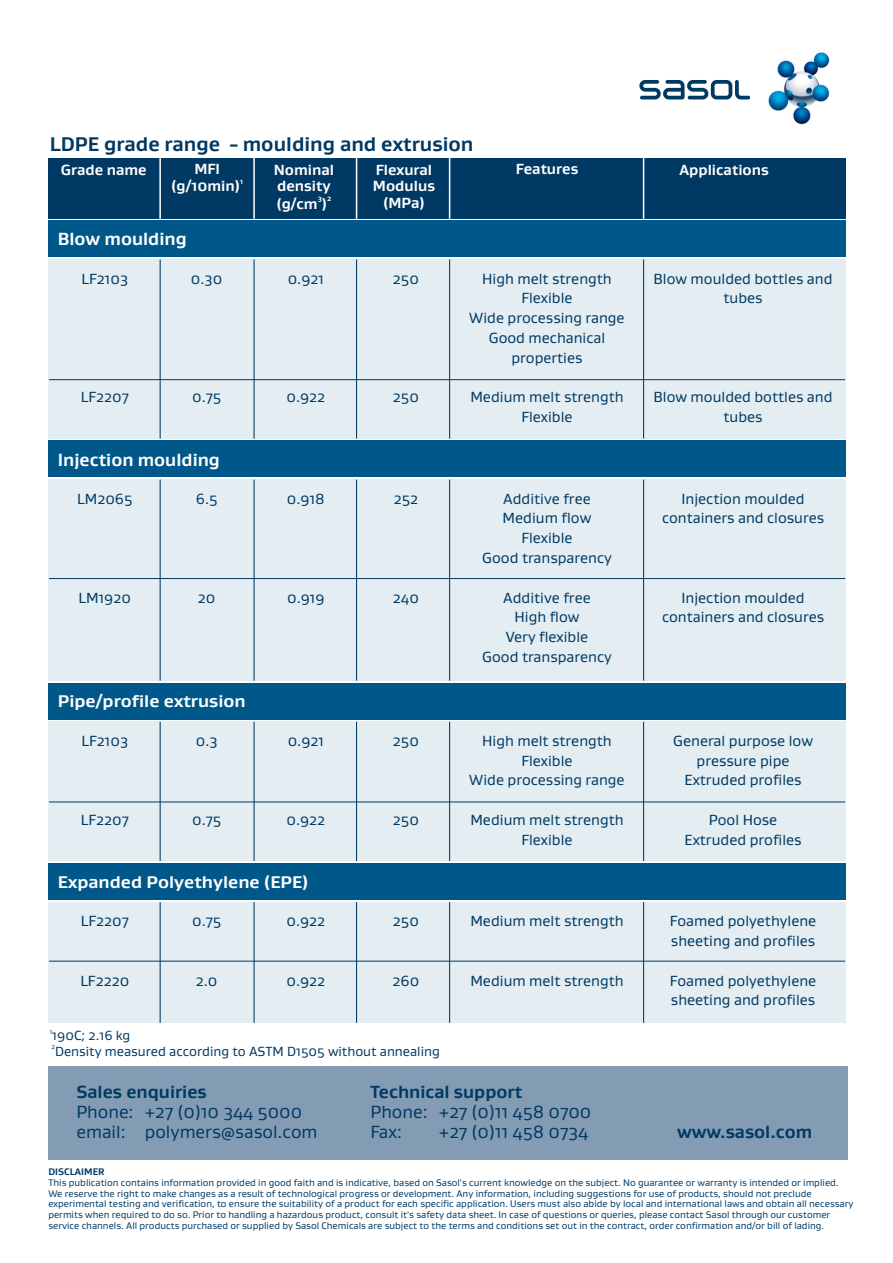
<style>
.page{position:relative;width:893px;height:1263px;background:#fff}
.page>*{position:absolute;margin:0;border:0;box-sizing:border-box;transform-origin:0 0}
.t1{font:700 20.25px "Gustan";color:#003963}
.t2{font:18px/19.8px "Gustan";color:#003963}
.t3{font:700 18px "Gustan";color:#003963}
.t4{font:700 18px "Gustan";color:#fff}
.t5{font:700 17.25px "Gustan";color:#fff;scale:1.04 1}
.t6{font:15px/19.8px "Gustan";color:#003963;text-align:center}
.t7{font:700 15px/16.5px "Gustan";color:#fff}
.t8{font:13.5px "Gustan";color:#003963}
.t9{font:9.75px/10.8px "Gustan";color:#003963}
.t10{font:700 9.75px "Gustan";color:#003963}
.t11{font:700 7.5px "Gustan";color:#fff}
.t12{font:6.75px "Gustan";color:#003963}
</style>
<div class="page">
<div style="left:48px;top:259px;width:797px;height:180px;background:#e3edf2"></div>
<div style="left:48px;top:479px;width:797px;height:202px;background:#e3edf2"></div>
<div style="left:48px;top:158px;width:798px;height:61px;background:#003963"></div>
<div style="left:48px;top:221px;width:798px;height:36px;background:#00588a"></div>
<div style="left:48px;top:441px;width:798px;height:36px;background:#00588a"></div>
<hr style="left:159px;top:157px;width:2px;height:62px;background:#fff">
<hr style="left:160px;top:259px;width:1px;height:180px;background:#003963">
<hr style="left:160px;top:480px;width:1px;height:201px;background:#003963">
<hr style="left:253px;top:157px;width:2px;height:62px;background:#fff">
<hr style="left:254px;top:259px;width:1px;height:180px;background:#003963">
<hr style="left:254px;top:480px;width:1px;height:201px;background:#003963">
<hr style="left:356px;top:157px;width:1px;height:62px;background:#fff">
<hr style="left:449px;top:157px;width:1px;height:62px;background:#fff">
<hr style="left:356px;top:259px;width:1px;height:180px;background:#003963">
<hr style="left:356px;top:480px;width:1px;height:201px;background:#003963">
<hr style="left:449px;top:259px;width:1px;height:180px;background:#003963">
<hr style="left:449px;top:480px;width:1px;height:201px;background:#003963">
<hr style="left:643px;top:157px;width:1px;height:62px;background:#fff">
<hr style="left:643px;top:259px;width:1px;height:180px;background:#003963">
<hr style="left:643px;top:480px;width:1px;height:201px;background:#003963">
<hr style="left:49px;top:379px;width:796px;height:1px;background:#003963">
<hr style="left:49px;top:578px;width:796px;height:1px;background:#003963">
<img style="left:768px;top:52px;width:62px;height:73px">
<svg style="left:639px;top:80px;width:111px;height:19px"></svg>
<div style="left:48px;top:722px;width:797px;height:139px;background:#e3edf2"></div>
<div style="left:48px;top:902px;width:797px;height:121px;background:#e3edf2"></div>
<div style="left:48px;top:683px;width:798px;height:36px;background:#00588a"></div>
<div style="left:48px;top:863px;width:798px;height:37px;background:#00588a"></div>
<hr style="left:160px;top:722px;width:1px;height:139px;background:#003963">
<hr style="left:160px;top:902px;width:1px;height:121px;background:#003963">
<hr style="left:254px;top:722px;width:1px;height:139px;background:#003963">
<hr style="left:254px;top:902px;width:1px;height:121px;background:#003963">
<hr style="left:356px;top:722px;width:1px;height:139px;background:#003963">
<hr style="left:356px;top:902px;width:1px;height:121px;background:#003963">
<hr style="left:449px;top:722px;width:1px;height:139px;background:#003963">
<hr style="left:449px;top:902px;width:1px;height:121px;background:#003963">
<hr style="left:643px;top:722px;width:1px;height:139px;background:#003963">
<hr style="left:643px;top:902px;width:1px;height:121px;background:#003963">
<hr style="left:49px;top:802px;width:796px;height:1px;background:#003963">
<hr style="left:49px;top:961px;width:796px;height:1px;background:#003963">
<div style="left:48px;top:1066px;width:800px;height:94px;background:#839cb4"></div>
<h1 class="t1" style="left:50px;top:137px;width:425px">LDPE grade range - moulding and extrusion</h1>
<h3 class="t7" style="left:61px;top:163px;width:87px">Grade name</h3>
<h3 class="t7" style="left:194px;top:162px;width:27px">MFI</h3>
<h3 class="t7" style="left:516px;top:162px;width:64px">Features</h3>
<h3 class="t7" style="left:679px;top:163px;width:91px">Applications</h3>
<p class="t11" style="left:240px;top:179px;width:5px">1</p>
<h3 class="t7" style="left:274px;top:163px;width:62px">Nominal density</h3>
<p class="t11" style="left:318px;top:196px;width:15px">3 2</p>
<h3 class="t7" style="left:373px;top:163px;width:64px;text-align:center">Flexural<br>Modulus (MPa)</h3>
<h3 class="t7" style="left:171px;top:179px;width:70px">(g/10min)</h3>
<h3 class="t7" style="left:276px;top:196px;width:52px">(g/cm )</h3>
<h2 class="t4" style="left:58px;top:233px;width:130px">Blow moulding</h2>
<h3 class="t6" style="left:82px;top:270px;width:48px">LF2103</h3>
<h3 class="t6" style="left:81px;top:389px;width:49px">LF2207</h3>
<h3 class="t6" style="left:191px;top:270px;width:33px">0.30</h3>
<h3 class="t6" style="left:192px;top:389px;width:31px">0.75</h3>
<h3 class="t6" style="left:288px;top:270px;width:38px">0.921</h3>
<h3 class="t6" style="left:286px;top:389px;width:40px">0.922</h3>
<h3 class="t6" style="left:393px;top:270px;width:28px">250</h3>
<h3 class="t6" style="left:393px;top:389px;width:28px">250</h3>
<h3 class="t6" style="left:469px;top:270px;width:157px">High melt strength<br>Flexible<br>Wide processing range<br>Good mechanical properties</h3>
<h3 class="t6" style="left:470px;top:389px;width:155px">Medium melt strength<br>Flexible</h3>
<h3 class="t6" style="left:654px;top:270px;width:180px">Blow moulded bottles and tubes</h3>
<h3 class="t6" style="left:654px;top:389px;width:180px">Blow moulded bottles and tubes</h3>
<h2 class="t4" style="left:58px;top:453px;width:164px">Injection moulding</h2>
<h3 class="t6" style="left:77px;top:490px;width:57px">LM2065</h3>
<h3 class="t6" style="left:79px;top:589px;width:54px">LM1920</h3>
<h3 class="t6" style="left:196px;top:490px;width:23px">6.5</h3>
<h3 class="t6" style="left:198px;top:589px;width:19px">20</h3>
<h3 class="t6" style="left:287px;top:490px;width:39px">0.918</h3>
<h3 class="t6" style="left:287px;top:589px;width:39px">0.919</h3>
<h3 class="t6" style="left:394px;top:490px;width:26px">252</h3>
<h3 class="t6" style="left:393px;top:589px;width:28px">240</h3>
<h3 class="t6" style="left:482px;top:490px;width:131px">Additive free<br>Medium flow<br>Flexible<br>Good transparency</h3>
<h3 class="t6" style="left:482px;top:589px;width:131px">Additive free<br>High flow<br>Very flexible<br>Good transparency</h3>
<h3 class="t6" style="left:662px;top:490px;width:164px">Injection moulded containers and closures</h3>
<h3 class="t6" style="left:662px;top:589px;width:164px">Injection moulded containers and closures</h3>
<h3 class="t5" style="left:58px;top:695px;width:182px">Pipe/profile extrusion</h3>
<h3 class="t6" style="left:82px;top:732px;width:48px">LF2103</h3>
<h3 class="t6" style="left:81px;top:811px;width:49px">LF2207</h3>
<h3 class="t6" style="left:196px;top:732px;width:23px">0.3</h3>
<h3 class="t6" style="left:192px;top:811px;width:31px">0.75</h3>
<h3 class="t6" style="left:288px;top:732px;width:38px">0.921</h3>
<h3 class="t6" style="left:286px;top:811px;width:40px">0.922</h3>
<h3 class="t6" style="left:393px;top:732px;width:28px">250</h3>
<h3 class="t6" style="left:393px;top:811px;width:28px">250</h3>
<h3 class="t6" style="left:469px;top:732px;width:157px">High melt strength<br>Flexible<br>Wide processing range</h3>
<h3 class="t6" style="left:470px;top:811px;width:155px">Medium melt strength<br>Flexible</h3>
<h3 class="t6" style="left:673px;top:732px;width:141px">General purpose low pressure pipe<br>Extruded profiles</h3>
<h3 class="t6" style="left:685px;top:811px;width:119px">Pool Hose<br>Extruded profiles</h3>
<h3 class="t5" style="left:58px;top:876px;width:243px">Expanded Polyethylene (EPE)</h3>
<h3 class="t6" style="left:81px;top:912px;width:49px">LF2207</h3>
<h3 class="t6" style="left:80px;top:972px;width:50px">LF2220</h3>
<h3 class="t6" style="left:192px;top:912px;width:31px">0.75</h3>
<h3 class="t6" style="left:196px;top:972px;width:23px">2.0</h3>
<h3 class="t6" style="left:286px;top:912px;width:40px">0.922</h3>
<h3 class="t6" style="left:286px;top:972px;width:40px">0.922</h3>
<h3 class="t6" style="left:393px;top:912px;width:28px">250</h3>
<h3 class="t6" style="left:393px;top:972px;width:28px">260</h3>
<h3 class="t6" style="left:470px;top:912px;width:155px">Medium melt strength</h3>
<h3 class="t6" style="left:470px;top:972px;width:155px">Medium melt strength</h3>
<h3 class="t6" style="left:670px;top:912px;width:148px;text-align:left">Foamed polyethylene sheeting and profiles</h3>
<h3 class="t6" style="left:670px;top:972px;width:148px;text-align:left">Foamed polyethylene sheeting and profiles</h3>
<p class="t12" style="left:50px;top:1029px;width:4px">1</p>
<h3 class="t8" style="left:52px;top:1031px;width:79px">190C; 2.16 kg</h3>
<p class="t12" style="left:51px;top:1044px;width:5px">2</p>
<h3 class="t8" style="left:55px;top:1047px;width:386px">Density measured according to ASTM D1505 without annealing</h3>
<h2 class="t3" style="left:76px;top:1086px;width:132px">Sales enquiries</h2>
<h2 class="t2" style="left:76px;top:1104px;width:243px">Phone: +27 (0)10 344 5000 email: polymers@sasol.com</h2>
<h2 class="t3" style="left:370px;top:1086px;width:153px">Technical support</h2>
<h2 class="t2" style="left:370px;top:1104px;width:222px">Phone: +27 (0)11 458 0700<br>Fax:</h2>
<h2 class="t2" style="left:439px;top:1123px;width:151px">+27 (0)11 458 0734</h2>
<h2 class="t3" style="left:677px;top:1126px;width:137px">www.sasol.com</h2>
<p class="t10" style="left:48px;top:1169px;width:58px">DISCLAIMER</p>
<p class="t9" style="left:48px;top:1178px;width:807px">This publication contains information provided in good faith and is indicative, based on Sasol's current knowledge on the subject. No guarantee or warranty is intended or implied.<br>We reserve the right to make changes as a result of technological progress or development. Any information, including suggestions for use of products, should not preclude experimental testing and verification, to ensure the suitability of a product for each specific application. Users must also abide by local and international laws and obtain all necessary permits when required to do so. Prior to handling a hazardous product, consult it's safety data sheet. In case of questions or queries, please contact Sasol through our customer service channels. All products purchased or supplied by Sasol Chemicals are subject to the terms and conditions set out in the contract, order confirmation and/or bill of lading.</p>
</div>
